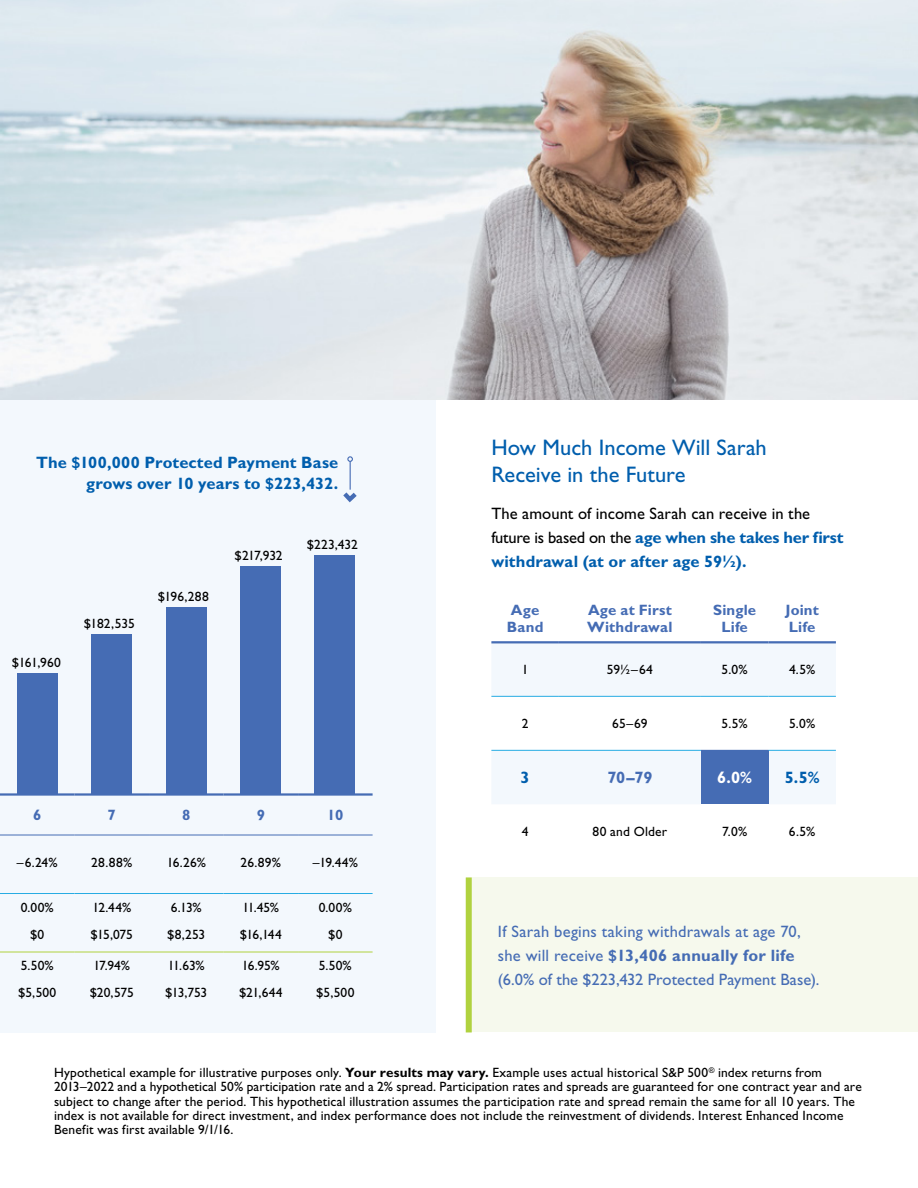
<style>
.page{position:relative;width:918px;height:1188px;background:#fff}
.page>*{position:absolute;margin:0;border:0;box-sizing:border-box;transform-origin:0 0}
.Subhead{font:22.5px/27px "Gill Sans Std";color:#005ead}
.t1{font:16.5px/24px "Gill Sans Std";letter-spacing:.01em;color:#456cb4}
.Text{font:16.5px/24px "Gill Sans Std";letter-spacing:.005em;color:#000}
.t2{font:700 16.5px/21px "Gill Sans Std";letter-spacing:.005em;color:#005ead;text-align:right}
.t3{font:700 16.5px "Gill Sans Std";color:#456cb4}
.t4{font:700 16.5px "Gill Sans Std";color:#fff}
.t5{font:700 15px/16.5px "Gill Sans Std";letter-spacing:.01em;color:#456cb4}
.Disclosure{font:13.5px/14.2px "Gill Sans Std";letter-spacing:.01em;color:#000}
.s1{font-weight:700;color:#005ead}
.s2{font-weight:700}
</style>
<div class="page">
<div style="left:0;top:400px;width:435px;height:632px;background:#f3f8fd"></div>
<img style="left:0;top:0;width:918px;height:400px">
<div style="left:467px;top:878px;width:451px;height:154px;background:#f6f9ed"></div>
<svg style="left:491px;top:643px;width:345px;height:161px;fill:#f3f8fd"></svg>
<div style="left:701px;top:750px;width:67px;height:54px;background:#456cb4"></div>
<hr style="left:491px;top:641px;width:68px;height:2px;background:#456cb4">
<hr style="left:559px;top:641px;width:142px;height:2px;background:#456cb4">
<hr style="left:701px;top:641px;width:67px;height:2px;background:#456cb4">
<hr style="left:768px;top:641px;width:68px;height:2px;background:#456cb4">
<hr style="left:491px;top:750px;width:68px;height:1px;background:#27ace3">
<hr style="left:559px;top:750px;width:142px;height:1px;background:#27ace3">
<hr style="left:768px;top:750px;width:68px;height:1px;background:#27ace3">
<hr style="left:491px;top:696px;width:68px;height:1px;background:#27ace3">
<hr style="left:559px;top:696px;width:142px;height:1px;background:#27ace3">
<hr style="left:701px;top:696px;width:67px;height:1px;background:#27ace3">
<hr style="left:768px;top:696px;width:68px;height:1px;background:#27ace3">
<svg style="left:343px;top:456px;width:14px;height:47px"></svg>
<div style="left:466px;top:878px;width:6px;height:154px;background:#b0d23f"></div>
<div style="left:315px;top:555px;width:40px;height:239px;background:#456cb4"></div>
<div style="left:240px;top:566px;width:41px;height:228px;background:#456cb4"></div>
<div style="left:166px;top:608px;width:40px;height:186px;background:#456cb4"></div>
<div style="left:92px;top:634px;width:40px;height:160px;background:#456cb4"></div>
<div style="left:17px;top:674px;width:41px;height:120px;background:#456cb4"></div>
<hr style="left:0;top:793px;width:75px;height:3px;background:#456cb4">
<hr style="left:75px;top:793px;width:74px;height:3px;background:#456cb4">
<hr style="left:149px;top:793px;width:75px;height:3px;background:#456cb4">
<hr style="left:224px;top:793px;width:74px;height:3px;background:#456cb4">
<hr style="left:298px;top:793px;width:75px;height:3px;background:#456cb4">
<hr style="left:0;top:835px;width:75px;height:1px;background:#456cb4">
<hr style="left:75px;top:835px;width:74px;height:1px;background:#456cb4">
<hr style="left:149px;top:835px;width:75px;height:1px;background:#456cb4">
<hr style="left:224px;top:835px;width:74px;height:1px;background:#456cb4">
<hr style="left:298px;top:835px;width:75px;height:1px;background:#456cb4">
<hr style="left:0;top:893px;width:75px;height:1px;background:#27ace3">
<hr style="left:75px;top:893px;width:74px;height:1px;background:#27ace3">
<hr style="left:149px;top:893px;width:75px;height:1px;background:#27ace3">
<hr style="left:224px;top:893px;width:74px;height:1px;background:#27ace3">
<hr style="left:298px;top:893px;width:75px;height:1px;background:#27ace3">
<hr style="left:0;top:952px;width:75px;height:1px;background:#b0d23f">
<hr style="left:75px;top:952px;width:74px;height:1px;background:#b0d23f">
<hr style="left:149px;top:952px;width:75px;height:1px;background:#b0d23f">
<hr style="left:224px;top:952px;width:74px;height:1px;background:#b0d23f">
<hr style="left:298px;top:952px;width:75px;height:1px;background:#b0d23f">
<p class="t2" style="left:36px;top:452px;width:304px">The $100,000 Protected Payment Base grows over 10 years to $223,432.</p>
<p class="Disclosure" style="left:12px;top:656px;width:50px">$161,960</p>
<p class="Disclosure" style="left:84px;top:616px;width:53px">$182,535</p>
<p class="Disclosure" style="left:158px;top:590px;width:53px">$196,288</p>
<p class="Disclosure" style="left:235px;top:548px;width:50px">$217,932</p>
<p class="Disclosure" style="left:307px;top:538px;width:53px">$223,432</p>
<p class="t5" style="left:33px;top:807px;width:10px">6</p>
<p class="t5" style="left:108px;top:807px;width:10px">7</p>
<p class="t5" style="left:182px;top:807px;width:10px">8</p>
<p class="t5" style="left:257px;top:807px;width:10px">9</p>
<p class="t5" style="left:327px;top:807px;width:18px">10</p>
<p class="Disclosure" style="left:17px;top:855px;width:42px">–6.24%</p>
<p class="Disclosure" style="left:91px;top:855px;width:42px">28.88%</p>
<p class="Disclosure" style="left:167px;top:855px;width:41px">16.26%</p>
<p class="Disclosure" style="left:241px;top:855px;width:42px">26.89%</p>
<p class="Disclosure" style="left:313px;top:855px;width:47px">–19.44%</p>
<p class="Disclosure" style="left:21px;top:900px;width:35px">0.00%</p>
<p class="Disclosure" style="left:92px;top:900px;width:40px">12.44%</p>
<p class="Disclosure" style="left:171px;top:900px;width:33px">6.13%</p>
<p class="Disclosure" style="left:242px;top:900px;width:38px">11.45%</p>
<p class="Disclosure" style="left:319px;top:900px;width:35px">0.00%</p>
<p class="Disclosure" style="left:30px;top:927px;width:16px">$0</p>
<p class="Disclosure" style="left:91px;top:927px;width:44px">$15,075</p>
<p class="Disclosure" style="left:167px;top:927px;width:39px">$8,253</p>
<p class="Disclosure" style="left:240px;top:927px;width:44px">$16,144</p>
<p class="Disclosure" style="left:328px;top:927px;width:16px">$0</p>
<p class="Disclosure" style="left:21px;top:959px;width:34px">5.50%</p>
<p class="Disclosure" style="left:93px;top:959px;width:38px">17.94%</p>
<p class="Disclosure" style="left:168px;top:959px;width:39px">11.63%</p>
<p class="Disclosure" style="left:242px;top:959px;width:40px">16.95%</p>
<p class="Disclosure" style="left:319px;top:959px;width:34px">5.50%</p>
<p class="Disclosure" style="left:18px;top:986px;width:40px">$5,500</p>
<p class="Disclosure" style="left:90px;top:986px;width:46px">$20,575</p>
<p class="Disclosure" style="left:165px;top:986px;width:44px">$13,753</p>
<p class="Disclosure" style="left:239px;top:986px;width:45px">$21,644</p>
<p class="Disclosure" style="left:316px;top:986px;width:40px">$5,500</p>
<p class="Disclosure" style="left:92px;top:925px;width:41px">12.44%</p>
<p class="Disclosure" style="left:170px;top:925px;width:33px">6.13%</p>
<p class="Disclosure" style="left:242px;top:925px;width:39px">11.45%</p>
<p class="Disclosure" style="left:20px;top:983px;width:40px">$5,500</p>
<p class="Disclosure" style="left:91px;top:983px;width:46px">$20,575</p>
<p class="Disclosure" style="left:167px;top:983px;width:44px">$13,753</p>
<p class="Disclosure" style="left:240px;top:983px;width:46px">$21,644</p>
<p class="Disclosure" style="left:316px;top:983px;width:40px">$5,500</p>
<p class="Subhead" style="left:491px;top:434px;width:277px">How Much Income Will Sarah<br>Receive in the Future</p>
<p class="Text" style="left:491px;top:502px;width:354px">The amount of income Sarah can receive in the future is based on the <span class="s1">age when she takes her first withdrawal (at or after age 59½).</span></p>
<p class="t5" style="left:507px;top:602px;width:38px">Age<br>Band</p>
<p class="t5" style="left:587px;top:602px;width:87px">Age at First<br>Withdrawal</p>
<p class="t5" style="left:713px;top:602px;width:45px;text-align:center">Single<br>Life</p>
<p class="t5" style="left:785px;top:602px;width:35px">Joint<br>Life</p>
<p class="Disclosure" style="left:522px;top:663px;width:8px">1</p>
<p class="Disclosure" style="left:607px;top:663px;width:48px">59½–64</p>
<p class="Disclosure" style="left:722px;top:663px;width:28px">5.0%</p>
<p class="Disclosure" style="left:789px;top:663px;width:28px">4.5%</p>
<p class="Disclosure" style="left:522px;top:716px;width:8px">2</p>
<p class="Disclosure" style="left:612px;top:716px;width:37px">65–69</p>
<p class="Disclosure" style="left:722px;top:716px;width:28px">5.5%</p>
<p class="Disclosure" style="left:789px;top:716px;width:28px">5.0%</p>
<p class="t2" style="left:521px;top:767px;width:11px">3</p>
<p class="t3" style="left:607px;top:768px;width:47px">70–79</p>
<p class="t4" style="left:717px;top:768px;width:37px">6.0%</p>
<p class="t2" style="left:785px;top:767px;width:36px">5.5%</p>
<p class="Disclosure" style="left:522px;top:824px;width:8px">4</p>
<p class="Disclosure" style="left:593px;top:824px;width:76px">80 and Older</p>
<p class="Disclosure" style="left:722px;top:824px;width:27px">7.0%</p>
<p class="Disclosure" style="left:789px;top:824px;width:28px">6.5%</p>
<p class="t1" style="left:498px;top:919px;width:323px">If Sarah begins taking withdrawals at age 70, she will receive <span class="s2">$13,406 annually for life </span>(6.0% of the $223,432 Protected Payment Base).</p>
<p class="Disclosure" style="left:54px;top:1065px;width:809px">Hypothetical example for illustrative purposes only. <span class="s2">Your results may vary.</span> Example uses actual historical S&amp;P 500<sup>®</sup> index returns from 2013–2022 and a hypothetical 50% participation rate and a 2% spread. Participation rates and spreads are guaranteed for one contract year and are subject to change after the period. This hypothetical illustration assumes the participation rate and spread remain the same for all 10 years. The index is not available for direct investment, and index performance does not include the reinvestment of dividends. Interest Enhanced Income Benefit was first available 9/1/16.</p>
</div>
